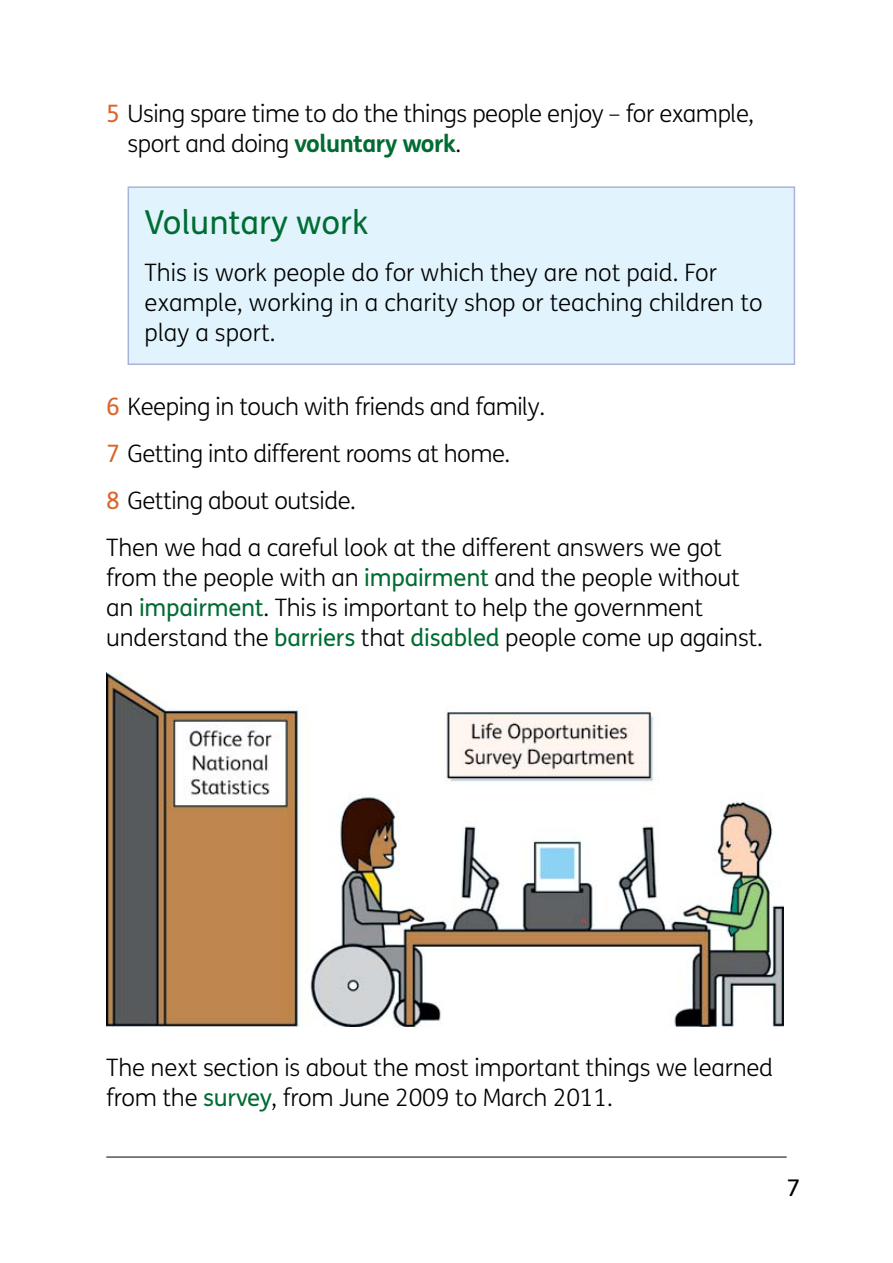
<style>
.page{position:relative;width:893px;height:1263px;background:#fff}
.page>*{position:absolute;margin:0;border:0;box-sizing:border-box;transform-origin:0 0}
.t1{font:33px "FS Me";color:#006c32}
.Body_Copy{font:300 24px/30px "FS Me";letter-spacing:-.01em;color:#000}
.Bullet_1{font:300 24px/30px "FS Me";letter-spacing:-.02em;color:#000}
.Body_Copy_indented{font:300 24px/30px "FS Me";color:#000}
.t2{font:24px "FS Albert";color:#000}
.s1{font-weight:400;color:#dc642d}
.s2{font-weight:700;color:#006c32}
.s3{font-weight:400;color:#006c32}
</style>
<div class="page">
<hr style="left:106px;top:1157px;width:681px;height:1px;background:#000">
<div style="left:128px;top:186px;width:667px;height:179px;background:#e1f4fd;border:2px solid #abb2da"></div>
<img style="left:106px;top:673px;width:677px;height:353px">
<p class="Bullet_1" style="left:128px;top:98px;width:628px;text-indent:-21px"><span class="s1">5</span> Using spare time to do the things people enjoy – for example, sport and doing <span class="s2">voluntary work</span>.</p>
<h2 class="t1" style="left:145px;top:200px;width:225px">Voluntary work</h2>
<p class="Body_Copy_indented" style="left:145px;top:257px;width:620px">This is work people do for which they are not paid. For example, working in a charity shop or teaching children to play a sport.</p>
<p class="Bullet_1" style="left:106px;top:391px;width:440px"><span class="s1">6</span> Keeping in touch with friends and family.</p>
<p class="Bullet_1" style="left:106px;top:438px;width:406px"><span class="s1">7</span> Getting into different rooms at home.</p>
<p class="Bullet_1" style="left:106px;top:485px;width:251px"><span class="s1">8</span> Getting about outside.</p>
<p class="Body_Copy" style="left:106px;top:532px;width:658px">Then we had a careful look at the different answers we got from the people with an <span class="s3">impairment</span> and the people without an <span class="s3">impairment</span>. This is important to help the government understand the <span class="s3">barriers</span> that <span class="s3">disabled</span> people come up against.</p>
<p class="Body_Copy" style="left:106px;top:1051px;width:668px">The next section is about the most important things we learned from the <span class="s3">survey</span>, from June 2009 to March 2011.</p>
<p class="t2" style="left:787px;top:1172px;width:15px">7</p>
</div>
